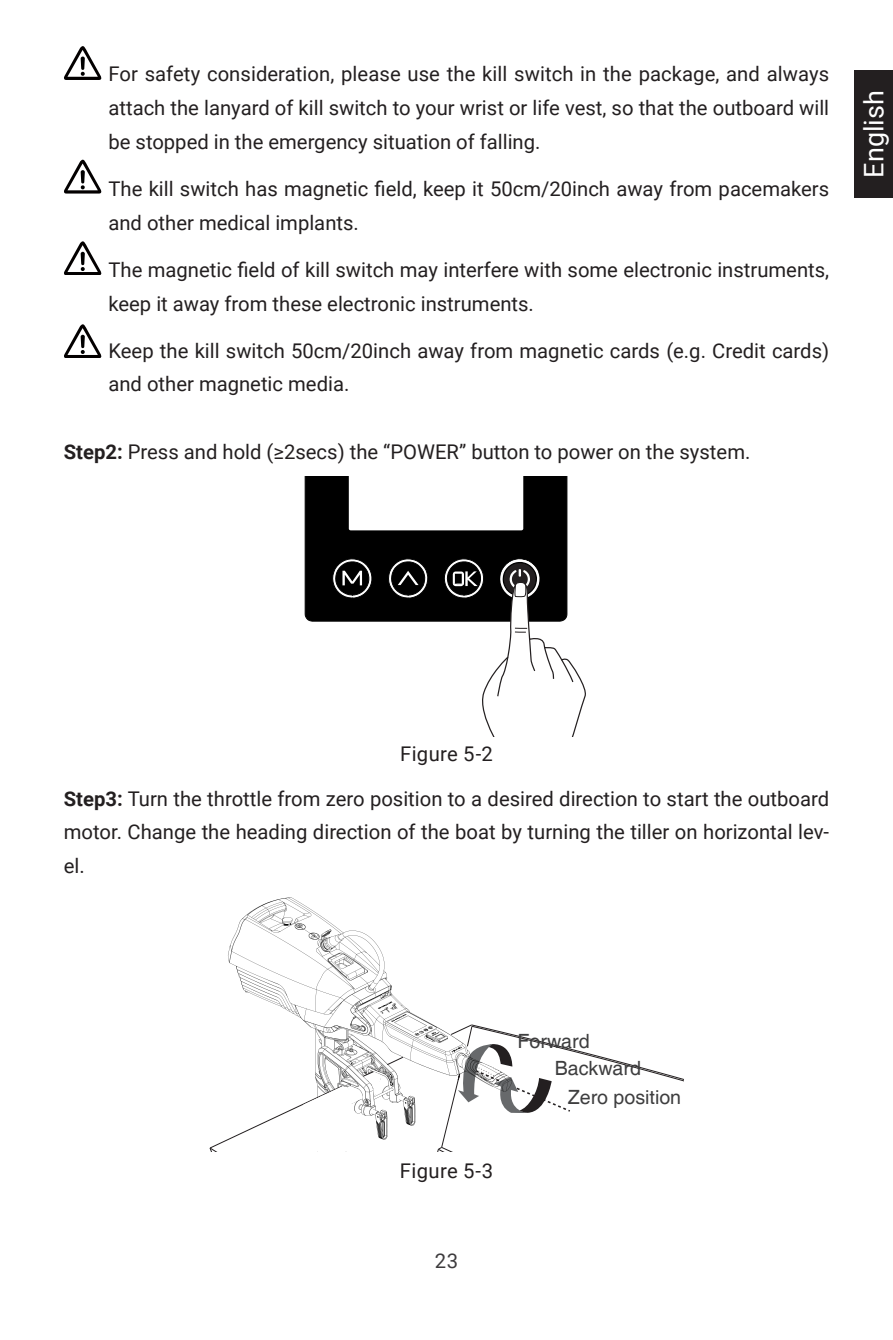
<style>
.page{position:relative;width:893px;height:1340px;background:#fff}
.page>*{position:absolute;margin:0;border:0;box-sizing:border-box;transform-origin:0 0}
.t1{font:27px "Roboto";color:#fff}
.警示提醒{font:20.25px/33.8px "Roboto";color:#231f20}
.正文段落{font:20.25px/33.8px "Roboto";color:#231f20;text-align:justify}
.图标{font:20.25px "Roboto";letter-spacing:.02em;color:#231f20}
.t2{font:20.25px "Roboto";color:#3d3b3d}
.t3{font:19.57px/26.6px "Helvetica";color:#3e3e3f}
.s1{font-weight:700}
</style>
<div class="page">
<div style="left:855px;top:70px;width:38px;height:128px;background:#231f20"></div>
<svg style="left:304px;top:477px;width:282px;height:260px"></svg>
<svg style="left:228px;top:897px;width:204px;height:127px"></svg>
<svg style="left:210px;top:1024px;width:473px;height:127px"></svg>
<svg style="left:64px;top:46px;width:38px;height:34px"></svg>
<svg style="left:64px;top:159px;width:38px;height:34px"></svg>
<svg style="left:64px;top:241px;width:38px;height:34px"></svg>
<svg style="left:64px;top:324px;width:38px;height:34px"></svg>
<p class="警示提醒" style="left:108px;top:56px;width:722px;text-align:justify">For safety consideration, please use the kill switch in the package, and always attach the lanyard of kill switch to your wrist or life vest, so that the outboard will be stopped in the emergency situation of falling.</p>
<p class="警示提醒" style="left:108px;top:171px;width:722px">The kill switch has magnetic field, keep it 50cm/20inch away from pacemakers and other medical implants.</p>
<p class="警示提醒" style="left:108px;top:252px;width:722px">The magnetic field of kill switch may interfere with some electronic instruments, keep it away from these electronic instruments.</p>
<p class="警示提醒" style="left:108px;top:333px;width:722px">Keep the kill switch 50cm/20inch away from magnetic cards (e.g. Credit cards) and other magnetic media.</p>
<p class="正文段落" style="left:64px;top:434px;width:688px"><span class="s1">Step2:</span> Press and hold (≥2secs) the “POWER” button to power on the system.</p>
<h1 class="t1" style="left:855px;top:178px;width:89px;rotate:-90deg">English</h1>
<p class="图标" style="left:400px;top:739px;width:94px">Figure 5‑2</p>
<p class="正文段落" style="left:64px;top:780px;width:767px"><span class="s1">Step3:</span> Turn the throttle from zero position to a desired direction to start the outboard motor. Change the heading direction of the boat by turning the tiller on horizontal lev&shy;el.</p>
<p class="图标" style="left:400px;top:1157px;width:95px">Figure 5‑3</p>
<p class="t3" style="left:555px;top:1028px;width:88px;text-indent:-37px">Forward<br>Backward</p>
<p class="t3" style="left:568px;top:1085px;width:115px">Zero position</p>
<p class="t2" style="left:435px;top:1246px;width:25px">23</p>
</div>
